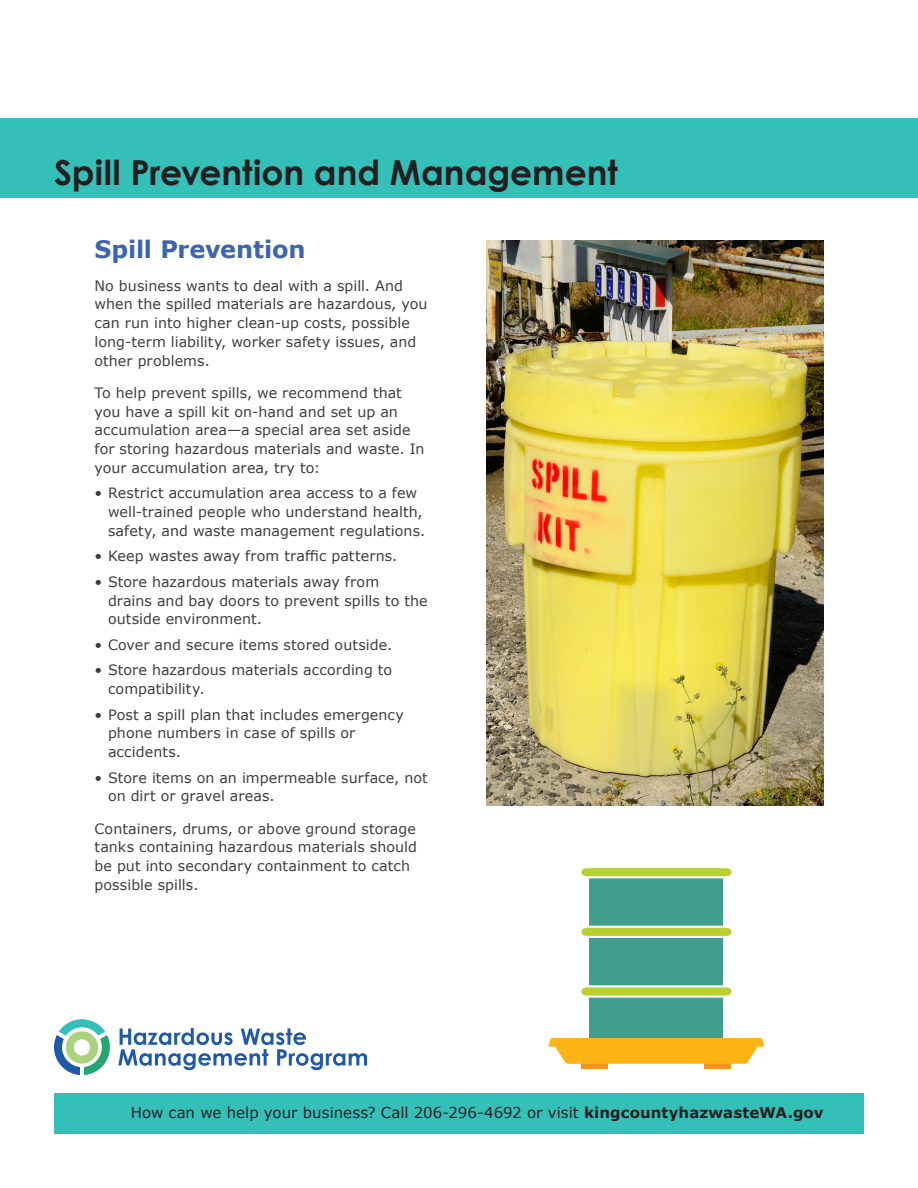
<style>
.page{position:relative;width:918px;height:1188px;background:#fff}
.page>*{position:absolute;margin:0;border:0;box-sizing:border-box;transform-origin:0 0}
.PageTitle{font:700 34.5px "Century Gothic";color:#231f20}
.Heading1{font:700 24px "Verdana";letter-spacing:-.01em;color:#3b65af}
.Body_copy{font:15px "Verdana";color:#231f20}
.Body_copy-2{font:14.25px/18.8px "Verdana";letter-spacing:.005em;color:#3e3e3f}
.s1{font-weight:700}
</style>
<div class="page">
<div style="left:0;top:119px;width:918px;height:79px;background:#35bfb9"></div>
<img style="left:486px;top:240px;width:338px;height:566px">
<div style="left:590px;top:870px;width:133px;height:181px;background:#429f8f"></div>
<svg style="left:581px;top:868px;width:151px;height:11px;background:#c2d764"></svg>
<svg style="left:581px;top:925px;width:151px;height:14px;background:#c2d97e"></svg>
<svg style="left:581px;top:984px;width:151px;height:15px"></svg>
<div style="left:581px;top:1047px;width:27px;height:21px;background:#f7931d"></div>
<div style="left:705px;top:1047px;width:26px;height:21px;background:#f7931d"></div>
<svg style="left:548px;top:1038px;width:216px;height:26px;background:#fbb929"></svg>
<svg style="left:118px;top:1028px;width:249px;height:42px"></svg>
<svg style="left:54px;top:1019px;width:56px;height:56px"></svg>
<div style="left:54px;top:1094px;width:810px;height:40px;background:#35bfb9"></div>
<p class="PageTitle" style="left:54px;top:146px;width:565px">Spill Prevention and Management</p>
<p class="Heading1" style="left:94px;top:233px;width:213px">Spill Prevention</p>
<p class="Body_copy-2" style="left:94px;top:276px;width:335px">No business wants to deal with a spill. And when the spilled materials are hazardous, you can run into higher clean-up costs, possible long-term liability, worker safety issues, and other problems.</p>
<p class="Body_copy-2" style="left:94px;top:383px;width:332px">To help prevent spills, we recommend that you have a spill kit on-hand and set up an accumulation area—a special area set aside for storing hazardous materials and waste. In your accumulation area, try to:</p>
<p class="Body_copy-2" style="left:108px;top:484px;width:319px;text-indent:-14px">• Restrict accumulation area access to a few well-trained people who understand health, safety, and waste management regulations.</p>
<p class="Body_copy-2" style="left:94px;top:547px;width:304px">• Keep wastes away from traffic patterns.</p>
<p class="Body_copy-2" style="left:108px;top:572px;width:321px;text-indent:-14px">• Store hazardous materials away from<br>drains and bay doors to prevent spills to the outside environment.</p>
<p class="Body_copy-2" style="left:94px;top:635px;width:299px">• Cover and secure items stored outside.</p>
<p class="Body_copy-2" style="left:108px;top:661px;width:286px;text-indent:-14px">• Store hazardous materials according to compatibility.</p>
<p class="Body_copy-2" style="left:108px;top:705px;width:297px;text-indent:-14px">• Post a spill plan that includes emergency phone numbers in case of spills or accidents.</p>
<p class="Body_copy-2" style="left:108px;top:768px;width:321px;text-indent:-14px">• Store items on an impermeable surface, not on dirt or gravel areas.</p>
<p class="Body_copy-2" style="left:94px;top:819px;width:324px">Containers, drums, or above ground storage tanks containing hazardous materials should be put into secondary containment to catch possible spills.</p>
<p class="Body_copy" style="left:131px;top:1102px;width:694px">How can we help your business? Call 206-296-4692 or visit <span class="s1">kingcountyhazwasteWA.gov</span></p>
</div>
